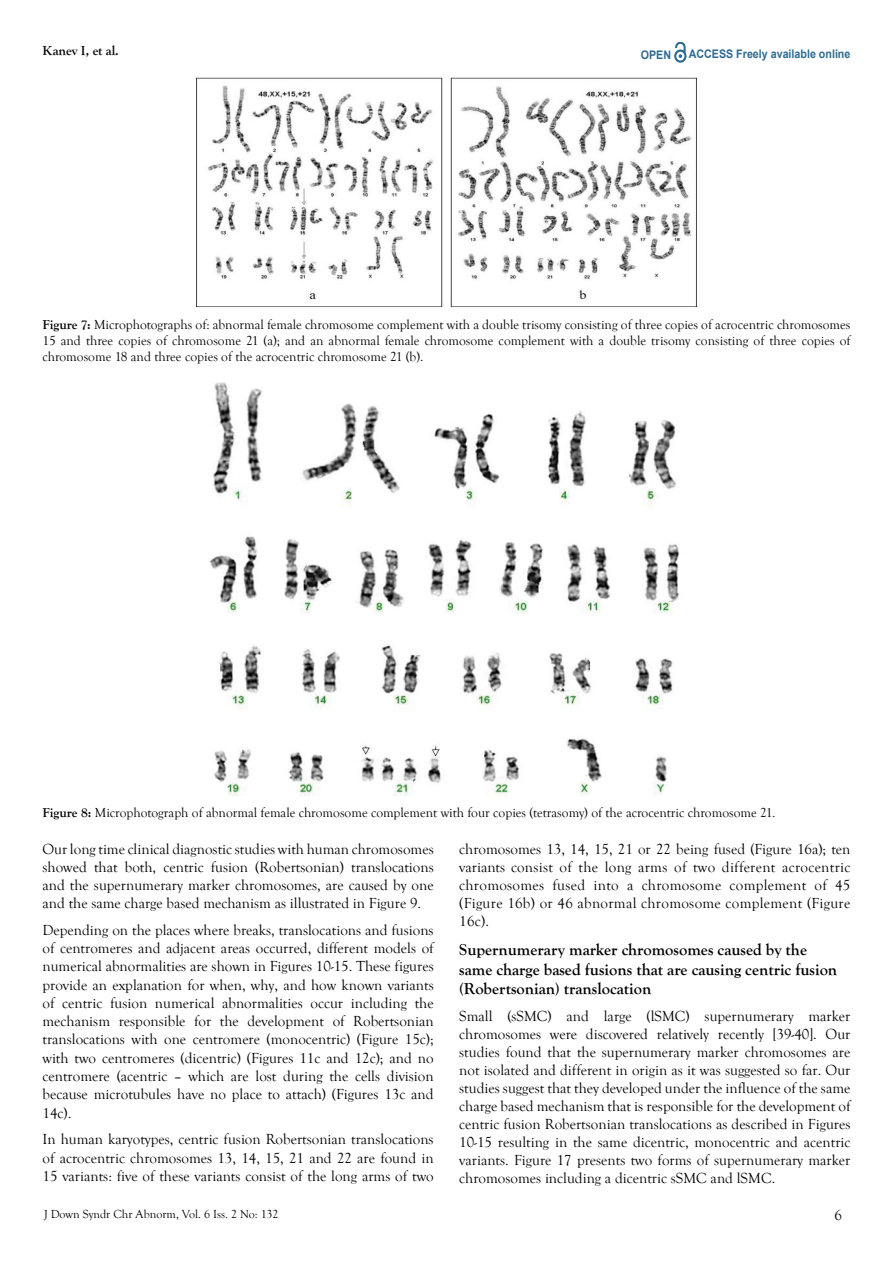
<style>
.page{position:relative;width:893px;height:1263px;background:#fff}
.page>*{position:absolute;margin:0;border:0;box-sizing:border-box;transform-origin:0 0}
.t1{font:700 16.5px/19.8px "Goudy Old Style T";color:#000}
.t2{font:15px/18px "Goudy Old Style T";color:#000;text-align:justify}
.t3{font:13.5px/16.2px "Goudy Old Style T";color:#000;text-align:justify}
.t4{font:700 13.5px "Goudy Old Style T";color:#000}
.t5{font:12px "Goudy Old Style T";color:#000}
.t6{font:700 11.85px "Arial";color:#2e6b8f;scale:.91 1}
.s1{font-weight:700}
</style>
<div class="page">
<svg style="left:674px;top:43px;width:12px;height:20px"></svg>
<img style="left:196px;top:77px;width:500px;height:231px">
<img style="left:209px;top:382px;width:470px;height:414px">
<div style="left:365px;top:382px;width:127px;height:21px;background:#fff"></div>
<p class="t4" style="left:43px;top:43px;width:78px">Kanev I, et al.</p>
<p class="t6" style="left:641px;top:47px;width:35px">OPEN</p>
<p class="t6" style="left:689px;top:46px;width:179px">ACCESS Freely available online</p>
<p class="t3" style="left:43px;top:317px;width:809px"><span class="s1">Figure 7:</span> Microphotographs of: abnormal female chromosome complement with a double trisomy consisting of three copies of acrocentric chromosomes 15 and three copies of chromosome 21 (a); and an abnormal female chromosome complement with a double trisomy consisting of three copies of chromosome 18 and three copies of the acrocentric chromosome 21 (b).</p>
<p class="t3" style="left:43px;top:805px;width:734px"><span class="s1">Figure 8:</span> Microphotograph of abnormal female chromosome complement with four copies (tetrasomy) of the acrocentric chromosome 21.</p>
<p class="t2" style="left:43px;top:841px;width:393px">Our long time clinical diagnostic studies with human chromosomes showed that both, centric fusion (Robertsonian) translocations and the supernumerary marker chromosomes, are caused by one and the same charge based mechanism as illustrated in Figure 9.</p>
<p class="t2" style="left:43px;top:921px;width:393px">Depending on the places where breaks, translocations and fusions of centromeres and adjacent areas occurred, different models of numerical abnormalities are shown in Figures 10-15. These figures provide an explanation for when, why, and how known variants of centric fusion numerical abnormalities occur including the mechanism responsible for the development of Robertsonian translocations with one centromere (monocentric) (Figure 15c); with two centromeres (dicentric) (Figures 11c and 12c); and no centromere (acentric – which are lost during the cells division because microtubules have no place to attach) (Figures 13c and 14c).</p>
<p class="t2" style="left:43px;top:1131px;width:393px">In human karyotypes, centric fusion Robertsonian translocations of acrocentric chromosomes 13, 14, 15, 21 and 22 are found in 15 variants: five of these variants consist of the long arms of two</p>
<p class="t5" style="left:44px;top:1207px;width:236px">J Down Syndr Chr Abnorm, Vol. 6 Iss. 2 No: 132</p>
<p class="t2" style="left:459px;top:841px;width:393px">chromosomes 13, 14, 15, 21 or 22 being fused (Figure 16a); ten variants consist of the long arms of two different acrocentric chromosomes fused into a chromosome complement of 45 (Figure 16b) or 46 abnormal chromosome complement (Figure 16c).</p>
<p class="t1" style="left:459px;top:939px;width:380px">Supernumerary marker chromosomes caused by the same charge based fusions that are causing centric fusion (Robertsonian) translocation</p>
<p class="t2" style="left:459px;top:1007px;width:393px">Small (sSMC) and large (lSMC) supernumerary marker chromosomes were discovered relatively recently [39-40]. Our studies found that the supernumerary marker chromosomes are not isolated and different in origin as it was suggested so far. Our studies suggest that they developed under the influence of the same charge based mechanism that is responsible for the development of centric fusion Robertsonian translocations as described in Figures 10-15 resulting in the same dicentric, monocentric and acentric variants. Figure 17 presents two forms of supernumerary marker chromosomes including a dicentric sSMC and lSMC.</p>
<p class="t2" style="left:834px;top:1207px;width:9px">6</p>
</div>
